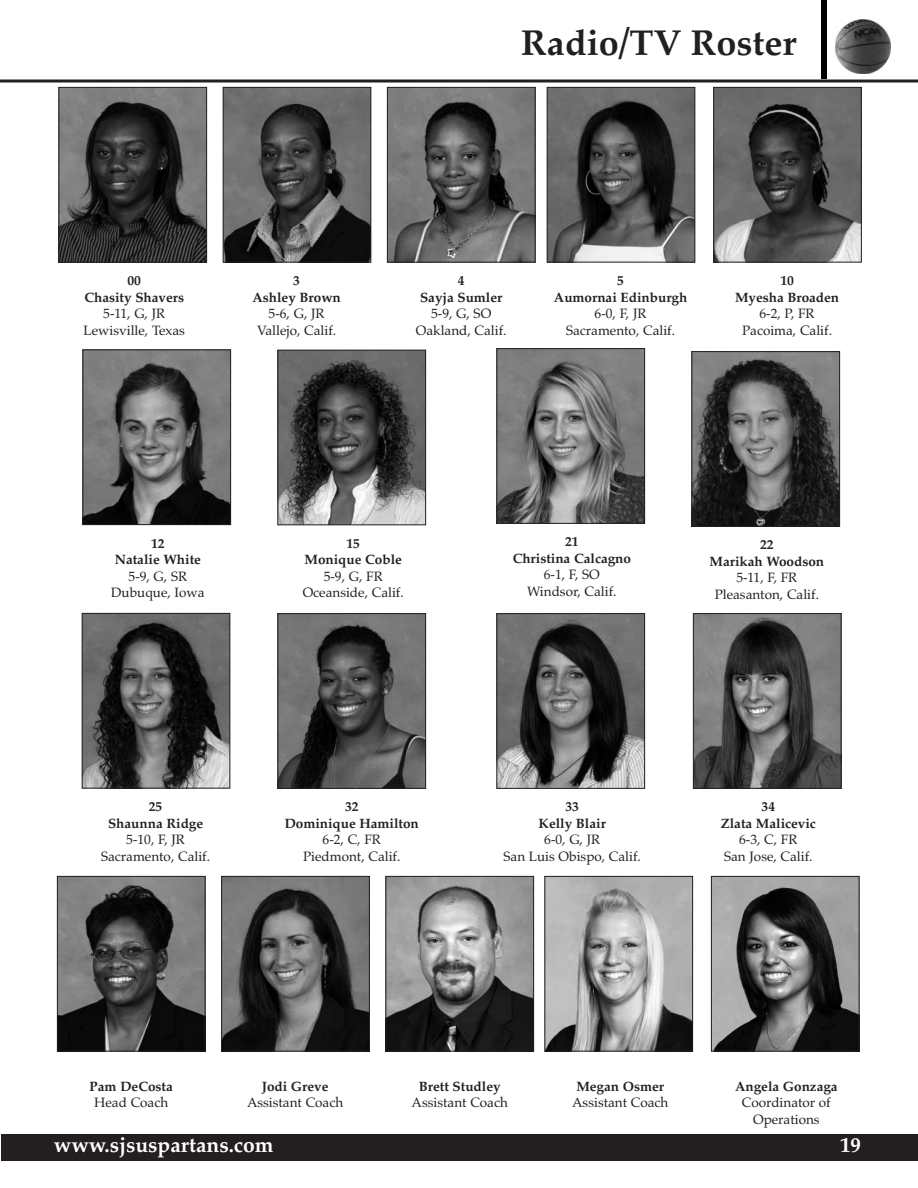
<style>
.page{position:relative;width:918px;height:1188px;background:#fff}
.page>*{position:absolute;margin:0;border:0;box-sizing:border-box;transform-origin:0 0}
.t1{font:700 36px "Palatino";color:#231f20}
.t2{font:700 21px "Palatino";color:#fff}
.t3{font:13.5px/16.5px "Palatino";color:#231f20;text-align:center}
.t4{font:700 13.5px/16.5px "Palatino";color:#231f20;text-align:center}
</style>
<div class="page">
<hr style="left:0;top:80px;width:918px;height:2px;background:#231f20">
<div style="left:1px;top:1134px;width:917px;height:27px;background:#231f20"></div>
<div style="left:821px;top:0;width:6px;height:78px;background:#000"></div>
<img style="left:835px;top:20px;width:56px;height:54px">
<img style="left:694px;top:353px;width:144px;height:172px">
<div style="left:692px;top:351px;width:148px;height:176px;border:1px solid #231f20"></div>
<img style="left:280px;top:352px;width:144px;height:171px">
<div style="left:278px;top:350px;width:148px;height:175px;border:1px solid #231f20"></div>
<img style="left:498px;top:350px;width:145px;height:172px">
<div style="left:496px;top:348px;width:149px;height:176px;border:1px solid #231f20"></div>
<img style="left:498px;top:615px;width:145px;height:172px">
<div style="left:496px;top:613px;width:149px;height:176px;border:1px solid #231f20"></div>
<img style="left:84px;top:615px;width:144px;height:172px">
<div style="left:82px;top:613px;width:148px;height:176px;border:1px solid #231f20"></div>
<img style="left:389px;top:89px;width:145px;height:171px">
<div style="left:387px;top:87px;width:149px;height:175px;border:1px solid #231f20"></div>
<img style="left:695px;top:615px;width:145px;height:172px">
<div style="left:693px;top:613px;width:149px;height:176px;border:1px solid #231f20"></div>
<img style="left:60px;top:89px;width:145px;height:171px">
<div style="left:58px;top:87px;width:149px;height:175px;border:1px solid #231f20"></div>
<img style="left:549px;top:89px;width:144px;height:171px">
<div style="left:547px;top:87px;width:148px;height:175px;border:1px solid #231f20"></div>
<img style="left:280px;top:615px;width:144px;height:172px">
<div style="left:278px;top:613px;width:148px;height:176px;border:1px solid #231f20"></div>
<img style="left:84px;top:352px;width:145px;height:171px">
<div style="left:82px;top:350px;width:149px;height:175px;border:1px solid #231f20"></div>
<img style="left:225px;top:89px;width:144px;height:171px">
<div style="left:223px;top:87px;width:148px;height:175px;border:1px solid #231f20"></div>
<img style="left:715px;top:89px;width:145px;height:171px">
<div style="left:713px;top:87px;width:149px;height:175px;border:1px solid #231f20"></div>
<img style="left:59px;top:878px;width:145px;height:172px">
<div style="left:57px;top:876px;width:149px;height:176px;border:1px solid #231f20"></div>
<img style="left:546px;top:878px;width:145px;height:172px">
<div style="left:544px;top:876px;width:149px;height:176px;border:1px solid #231f20"></div>
<img style="left:223px;top:878px;width:145px;height:172px">
<div style="left:221px;top:876px;width:149px;height:176px;border:1px solid #231f20"></div>
<img style="left:713px;top:878px;width:145px;height:172px">
<div style="left:711px;top:876px;width:149px;height:176px;border:1px solid #231f20"></div>
<img style="left:388px;top:878px;width:144px;height:172px">
<div style="left:386px;top:876px;width:148px;height:176px;border:1px solid #231f20"></div>
<h1 class="t1" style="left:521px;top:29px;width:277px">Radio/TV Roster</h1>
<p class="t4" style="left:84px;top:274px;width:101px">00<br>Chasity Shavers</p>
<p class="t3" style="left:83px;top:307px;width:103px">5-11, G, JR<br>Lewisville, Texas</p>
<p class="t4" style="left:252px;top:274px;width:90px">3<br>Ashley Brown</p>
<p class="t3" style="left:257px;top:307px;width:81px">5-6, G, JR<br>Vallejo, Calif.</p>
<p class="t4" style="left:420px;top:274px;width:84px">4<br>Sayja Sumler</p>
<p class="t3" style="left:416px;top:307px;width:92px">5-9, G, SO<br>Oakland, Calif.</p>
<p class="t4" style="left:554px;top:274px;width:135px">5<br>Aumornai Edinburgh</p>
<p class="t3" style="left:566px;top:307px;width:111px">6-0, F, JR<br>Sacramento, Calif.</p>
<p class="t4" style="left:735px;top:274px;width:106px">10<br>Myesha Broaden</p>
<p class="t3" style="left:742px;top:307px;width:91px">6-2, P, FR<br>Pacoima, Calif.</p>
<p class="t4" style="left:115px;top:536px;width:88px">12<br>Natalie White</p>
<p class="t3" style="left:111px;top:569px;width:95px">5-9, G, SR<br>Dubuque, Iowa</p>
<p class="t4" style="left:305px;top:537px;width:99px">15<br>Monique Coble</p>
<p class="t3" style="left:303px;top:569px;width:103px">5-9, G, FR<br>Oceanside, Calif.</p>
<p class="t4" style="left:513px;top:535px;width:120px">21<br>Christina Calcagno</p>
<p class="t3" style="left:527px;top:568px;width:91px">6-1, F, SO<br>Windsor, Calif.</p>
<p class="t4" style="left:710px;top:538px;width:116px">22<br>Marikah Woodson</p>
<p class="t3" style="left:715px;top:571px;width:106px">5-11, F, FR<br>Pleasanton, Calif.</p>
<p class="t4" style="left:108px;top:800px;width:97px">25<br>Shaunna Ridge</p>
<p class="t3" style="left:101px;top:833px;width:111px">5-10, F, JR<br>Sacramento, Calif.</p>
<p class="t4" style="left:285px;top:800px;width:136px">32<br>Dominique Hamilton</p>
<p class="t3" style="left:303px;top:833px;width:99px">6-2, C, FR<br>Piedmont, Calif.</p>
<p class="t4" style="left:539px;top:800px;width:69px">33<br>Kelly Blair</p>
<p class="t3" style="left:504px;top:833px;width:139px">6-0, G, JR<br>San Luis Obispo, Calif.</p>
<p class="t4" style="left:721px;top:800px;width:97px">34<br>Zlata Malicevic</p>
<p class="t3" style="left:724px;top:833px;width:90px">6-3, C, FR<br>San Jose, Calif.</p>
<p class="t4" style="left:90px;top:1079px;width:85px">Pam DeCosta</p>
<p class="t3" style="left:94px;top:1096px;width:75px">Head Coach</p>
<p class="t4" style="left:262px;top:1079px;width:68px">Jodi Greve</p>
<p class="t3" style="left:247px;top:1096px;width:98px">Assistant Coach</p>
<p class="t4" style="left:419px;top:1079px;width:83px">Brett Studley</p>
<p class="t3" style="left:412px;top:1096px;width:98px">Assistant Coach</p>
<p class="t4" style="left:576px;top:1079px;width:89px">Megan Osmer</p>
<p class="t3" style="left:572px;top:1096px;width:98px">Assistant Coach</p>
<p class="t4" style="left:735px;top:1079px;width:104px">Angela Gonzaga</p>
<p class="t3" style="left:742px;top:1096px;width:90px">Coordinator of<br>Operations</p>
<h2 class="t2" style="left:54px;top:1137px;width:221px">www.sjsuspartans.com</h2>
<h2 class="t2" style="left:840px;top:1137px;width:22px">19</h2>
</div>
